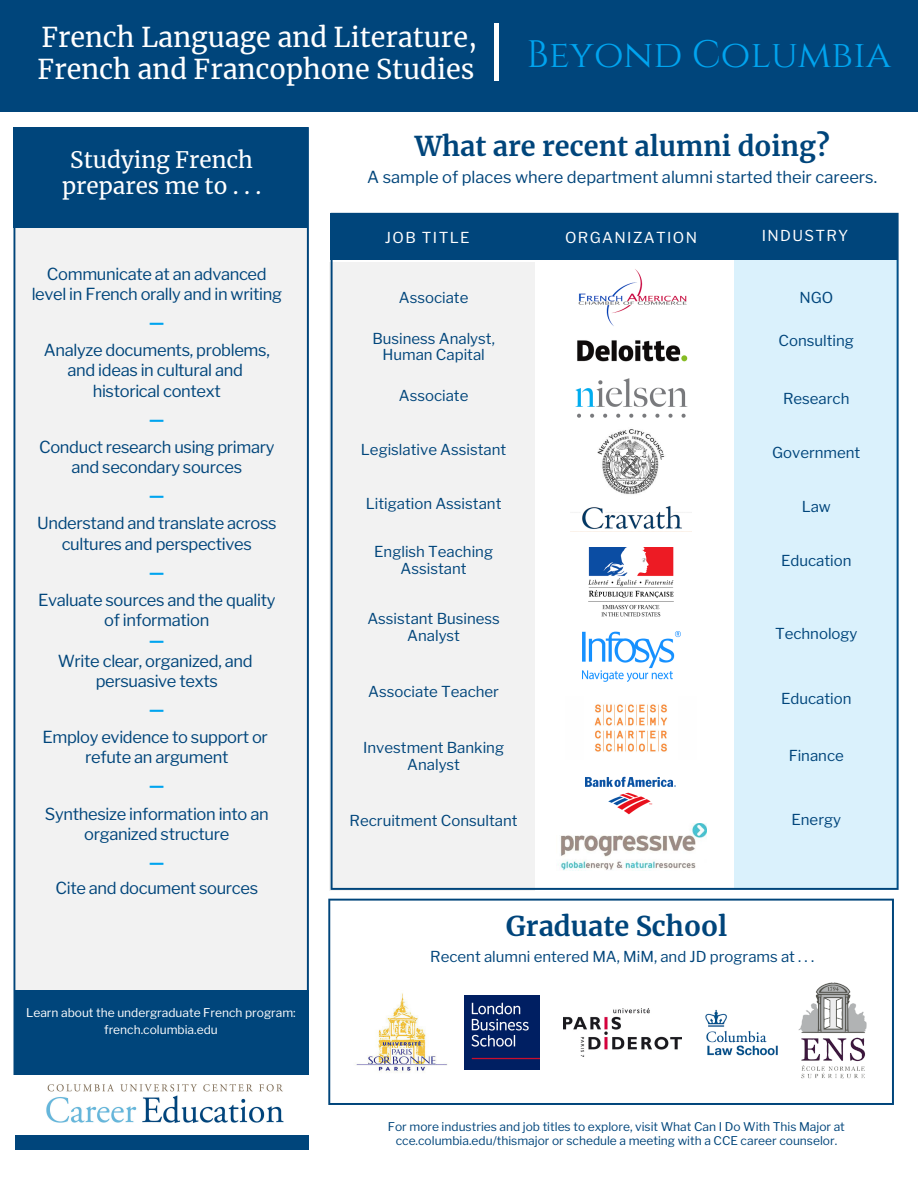
<style>
.page{position:relative;width:918px;height:1188px;background:#fff}
.page>*{position:absolute;margin:0;border:0;box-sizing:border-box;transform-origin:0 0}
.t1{font:60px "Merriweather";color:#fff}
.t2{font:38.25px "Cinzel";color:#00a4ef}
.t3{font:27px/31.5px "Merriweather";color:#fff}
.t4{font:700 27px "Merriweather";color:#00457b}
.t5{font:22.5px "Merriweather";color:#fff}
.t6{font:16.5px/20.2px "Libre Franklin";letter-spacing:-.02em;color:#00457b;text-align:center}
.t7{font:16.5px "Libre Franklin";color:#00457b}
.t8{font:800 16.5px "Libre Franklin";color:#00a4ef}
.t9{font:15px/16.8px "Libre Franklin";color:#00457b;text-align:center}
.t10{font:15px "Libre Franklin";letter-spacing:.09em;color:#fff}
.t11{font:12px/14.7px "Libre Franklin";color:#00457b;text-align:center}
.t12{font:12px/16.8px "Libre Franklin";color:#fff;text-align:center}
</style>
<div class="page">
<div style="left:15px;top:127px;width:292px;height:880px;background:#f2f2f2"></div>
<div style="left:14px;top:127px;width:294px;height:101px;background:#00457b"></div>
<div style="left:15px;top:990px;width:293px;height:159px;background:#00457b"></div>
<div style="left:14px;top:1075px;width:294px;height:59px;background:#fff"></div>
<img style="left:46px;top:1084px;width:238px;height:39px">
<div style="left:0;top:0;width:918px;height:112px;background:#00457b"></div>
<svg style="left:328px;top:899px;width:566px;height:206px"></svg>
<svg style="left:331px;top:213px;width:568px;height:677px;fill:#f2f2f2"></svg>
<div style="left:734px;top:260px;width:164px;height:628px;background:#daf1fc"></div>
<div style="left:331px;top:213px;width:567px;height:47px;background:#00457b"></div>
<img style="left:572px;top:268px;width:118px;height:61px">
<img style="left:570px;top:334px;width:122px;height:33px">
<img style="left:576px;top:378px;width:111px;height:40px">
<img style="left:596px;top:428px;width:71px;height:69px">
<img style="left:570px;top:501px;width:122px;height:30px">
<img style="left:588px;top:548px;width:86px;height:72px">
<img style="left:582px;top:632px;width:98px;height:49px">
<img style="left:566px;top:697px;width:130px;height:63px">
<img style="left:586px;top:759px;width:90px;height:64px">
<img style="left:557px;top:823px;width:149px;height:48px">
<img style="left:346px;top:991px;width:113px;height:84px">
<img style="left:464px;top:995px;width:76px;height:75px">
<img style="left:563px;top:1009px;width:118px;height:47px">
<img style="left:798px;top:982px;width:69px;height:96px">
<img style="left:696px;top:988px;width:90px;height:90px">
<p class="t3" style="left:38px;top:22px;width:441px">French Language and Literature,<br>French and Francophone Studies</p>
<p class="t1" style="left:483px;top:17px;width:27px">|</p>
<p class="t2" style="left:526px;top:30px;width:366px">Beyond Columbia</p>
<p class="t5" style="left:70px;top:146px;width:184px">Studying French</p>
<p class="t5" style="left:62px;top:172px;width:201px">prepares me to . . .</p>
<p class="t6" style="left:32px;top:263px;width:252px">Communicate at an advanced level in French orally and in writing</p>
<p class="t8" style="left:149px;top:312px;width:17px">—</p>
<p class="t6" style="left:44px;top:340px;width:228px">Analyze documents, problems, and ideas in cultural and</p>
<p class="t6" style="left:93px;top:380px;width:130px">historical context</p>
<p class="t8" style="left:149px;top:409px;width:17px">—</p>
<p class="t6" style="left:39px;top:437px;width:237px">Conduct research using primary and secondary sources</p>
<p class="t8" style="left:149px;top:485px;width:17px">—</p>
<p class="t6" style="left:37px;top:513px;width:241px">Understand and translate across cultures and perspectives</p>
<p class="t8" style="left:149px;top:562px;width:17px">—</p>
<p class="t6" style="left:38px;top:590px;width:239px">Evaluate sources and the quality of information</p>
<p class="t8" style="left:149px;top:630px;width:17px">—</p>
<p class="t6" style="left:58px;top:650px;width:196px">Write clear, organized, and</p>
<p class="t6" style="left:96px;top:671px;width:124px">persuasive texts</p>
<p class="t8" style="left:149px;top:699px;width:17px">—</p>
<p class="t6" style="left:42px;top:727px;width:227px">Employ evidence to support or</p>
<p class="t6" style="left:85px;top:747px;width:145px">refute an argument</p>
<p class="t8" style="left:149px;top:775px;width:17px">—</p>
<p class="t6" style="left:45px;top:803px;width:225px">Synthesize information into an organized structure</p>
<p class="t8" style="left:149px;top:852px;width:17px">—</p>
<p class="t6" style="left:55px;top:878px;width:204px">Cite and document sources</p>
<p class="t12" style="left:26px;top:1005px;width:271px">Learn about the undergraduate French program: french.columbia.edu</p>
<p class="t4" style="left:415px;top:129px;width:416px">What are recent alumni doing?</p>
<p class="t7" style="left:367px;top:167px;width:511px">A sample of places where department alumni started their careers.</p>
<p class="t10" style="left:385px;top:228px;width:86px">JOB TITLE</p>
<p class="t10" style="left:565px;top:228px;width:134px">ORGANIZATION</p>
<p class="t10" style="left:762px;top:227px;width:88px">INDUSTRY</p>
<p class="t9" style="left:399px;top:289px;width:71px">Associate</p>
<p class="t9" style="left:372px;top:330px;width:124px">Business Analyst,<br>Human Capital</p>
<p class="t9" style="left:399px;top:387px;width:71px">Associate</p>
<p class="t9" style="left:361px;top:441px;width:147px">Legislative Assistant</p>
<p class="t9" style="left:366px;top:495px;width:137px">Litigation Assistant</p>
<p class="t9" style="left:374px;top:544px;width:120px">English Teaching<br>Assistant</p>
<p class="t9" style="left:367px;top:610px;width:134px">Assistant Business<br>Analyst</p>
<p class="t9" style="left:368px;top:683px;width:132px">Associate Teacher</p>
<p class="t9" style="left:363px;top:739px;width:142px">Investment Banking<br>Analyst</p>
<p class="t9" style="left:350px;top:812px;width:170px">Recruitment Consultant</p>
<p class="t4" style="left:506px;top:909px;width:223px">Graduate School</p>
<p class="t9" style="left:799px;top:289px;width:35px">NGO</p>
<p class="t9" style="left:779px;top:332px;width:77px">Consulting</p>
<p class="t9" style="left:783px;top:391px;width:68px">Research</p>
<p class="t9" style="left:772px;top:445px;width:90px">Government</p>
<p class="t9" style="left:802px;top:499px;width:31px">Law</p>
<p class="t9" style="left:781px;top:553px;width:72px">Education</p>
<p class="t9" style="left:775px;top:626px;width:84px">Technology</p>
<p class="t9" style="left:781px;top:690px;width:72px">Education</p>
<p class="t9" style="left:789px;top:747px;width:57px">Finance</p>
<p class="t9" style="left:791px;top:811px;width:51px">Energy</p>
<p class="t9" style="left:430px;top:948px;width:385px">Recent alumni entered MA, MiM, and JD programs at . . .</p>
<p class="t11" style="left:388px;top:1119px;width:459px">For more industries and job titles to explore, visit What Can I Do With This Major at cce.columbia.edu/thismajor or schedule a meeting with a CCE career counselor.</p>
</div>
